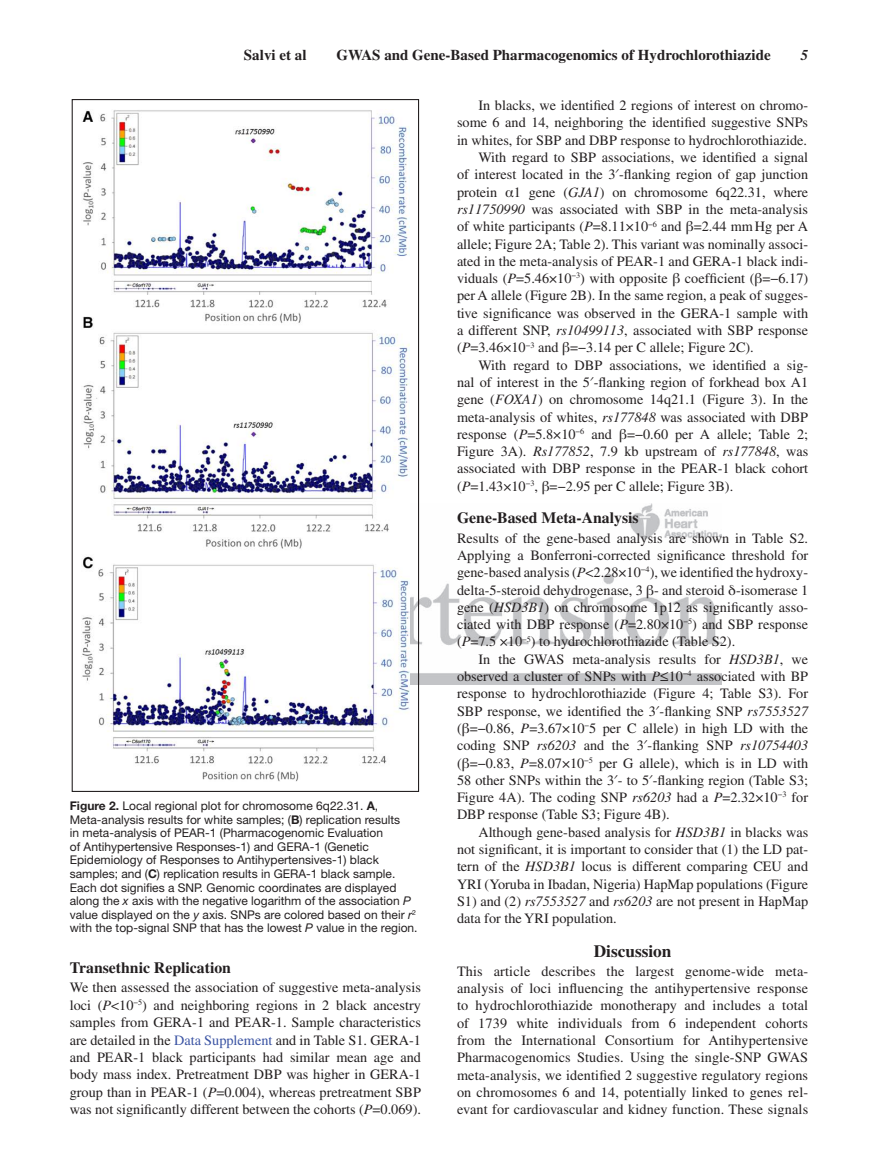
<style>
.page{position:relative;width:878px;height:1175px;background:#fff}
.page>*{position:absolute;margin:0;border:0;box-sizing:border-box;transform-origin:0 0}
.t1{font:700 17.25px "Times";color:#231f20}
.t2{font:700 15.75px "Times";color:#231f20}
.t3{font:700 15px "Times";color:#231f20}
.t4{font:italic 700 15px "Times";color:#231f20}
.t5{font:14.25px/17.2px "Times";color:#231f20;text-align:justify}
.t6{font:12px/13.5px "Helvetica Neue";color:#231f20}
.s1{font-weight:700}
.s2{font-style:italic}
.s3{color:#3a53a3}
.s4{font-family:"Gandhari Unicode"}
</style>
<div class="page">
<img style="left:419px;top:504px;width:302px;height:181px">
<svg style="left:71px;top:99px;width:348px;height:693px"></svg>
<p class="t3" style="left:244px;top:46px;width:64px">Salvi et al</p>
<p class="t3" style="left:336px;top:46px;width:435px">GWAS and Gene-Based Pharmacogenomics of Hydrochlorothiazide</p>
<p class="t4" style="left:800px;top:47px;width:9px">5</p>
<p class="t6" style="left:70px;top:799px;width:349px"><span class="s1">Figure 2.</span> Local regional plot for chromosome 6q22.31. <span class="s1">A</span>, Meta-analysis results for white samples; (<span class="s1">B</span>) replication results<br>in meta-analysis of PEAR-1 (Pharmacogenomic Evaluation<br>of Antihypertensive Responses-1) and GERA-1 (Genetic Epidemiology of Responses to Antihypertensives-1) black samples; and (<span class="s1">C</span>) replication results in GERA-1 black sample.<br>Each dot signifies a SNP. Genomic coordinates are displayed along the <span class="s2">x</span> axis with the negative logarithm of the association <span class="s2">P </span>value displayed on the <span class="s2">y</span> axis. SNPs are colored based on their <span class="s2">r</span><sup>2 </sup>with the top-signal SNP that has the lowest <span class="s2">P</span> value in the region.</p>
<p class="t2" style="left:70px;top:958px;width:163px">Transethnic Replication</p>
<p class="t5" style="left:70px;top:979px;width:353px">We then assessed the association of suggestive meta-analysis loci (<span class="s2">P</span>&lt;10<sup>−5</sup>) and neighboring regions in 2 black ancestry samples from GERA-1 and PEAR-1. Sample characteristics are detailed in the <span class="s3">Data Supplement</span> and in Table S1. GERA-1 and PEAR-1 black participants had similar mean age and body mass index. Pretreatment DBP was higher in GERA-1 group than in PEAR-1 (<span class="s2">P</span>=0.004), whereas pretreatment SBP was not significantly different between the cohorts (<span class="s2">P</span>=0.069).</p>
<p class="t5" style="left:478px;top:97px;width:331px">In blacks, we identified 2 regions of interest on chromo-</p>
<p class="t5" style="left:457px;top:114px;width:352px">some 6 and 14, neighboring the identified suggestive SNPs</p>
<p class="t5" style="left:457px;top:131px;width:351px">in whites, for SBP and DBP response to hydrochlorothiazide.</p>
<p class="t5" style="left:478px;top:149px;width:331px">With regard to SBP associations, we identified a signal</p>
<p class="t5" style="left:457px;top:166px;width:353px">of interest located in the 3<span class="s4">′</span>-flanking region of gap junction</p>
<p class="t5" style="left:457px;top:183px;width:353px">protein <span class="s4">α</span>1 gene (<span class="s2">GJA1</span>) on chromosome 6q22.31, where</p>
<p class="t5" style="left:457px;top:200px;width:352px"><span class="s2">rs11750990</span> was associated with SBP in the meta-analysis</p>
<p class="t5" style="left:457px;top:218px;width:352px">of white participants (<span class="s2">P</span>=8.11×10<sup>−6</sup> and <span class="s4">β</span>=2.44 mmHg per A</p>
<p class="t5" style="left:457px;top:235px;width:353px">allele; Figure 2A; Table 2). This variant was nominally associ-</p>
<p class="t5" style="left:457px;top:252px;width:352px">ated in the meta-analysis of PEAR-1 and GERA-1 black indi-</p>
<p class="t5" style="left:457px;top:270px;width:353px">viduals (<span class="s2">P</span>=5.46×10<sup>−3</sup>) with opposite <span class="s4">β</span> coefficient (<span class="s4">β</span>=−6.17)</p>
<p class="t5" style="left:457px;top:287px;width:353px">per A allele (Figure 2B). In the same region, a peak of sugges-</p>
<p class="t5" style="left:457px;top:304px;width:352px">tive significance was observed in the GERA-1 sample with</p>
<p class="t5" style="left:457px;top:321px;width:352px">a different SNP, <span class="s2">rs10499113</span>, associated with SBP response</p>
<p class="t5" style="left:457px;top:339px;width:298px">(<span class="s2">P</span>=3.46×10<sup>−3</sup> and <span class="s4">β</span>=−3.14 per C allele; Figure 2C).</p>
<p class="t5" style="left:478px;top:356px;width:331px">With regard to DBP associations, we identified a sig-</p>
<p class="t5" style="left:457px;top:373px;width:353px">nal of interest in the 5<span class="s4">′</span>-flanking region of forkhead box A1</p>
<p class="t5" style="left:457px;top:391px;width:353px">gene (<span class="s2">FOXA1</span>) on chromosome 14q21.1 (Figure 3). In the</p>
<p class="t5" style="left:457px;top:408px;width:353px">meta-analysis of whites, <span class="s2">rs177848</span> was associated with DBP</p>
<p class="t5" style="left:457px;top:425px;width:353px">response (<span class="s2">P</span>=5.8×10<sup>−6</sup> and <span class="s4">β</span>=−0.60 per A allele; Table 2;</p>
<p class="t5" style="left:457px;top:443px;width:353px">Figure 3A). <span class="s2">Rs177852</span>, 7.9 kb upstream of <span class="s2">rs177848</span>, was</p>
<p class="t5" style="left:457px;top:460px;width:353px">associated with DBP response in the PEAR-1 black cohort</p>
<p class="t5" style="left:457px;top:477px;width:278px">(<span class="s2">P</span>=1.43×10<sup>−3</sup>, <span class="s4">β</span>=−2.95 per C allele; Figure 3B).</p>
<p class="t2" style="left:457px;top:508px;width:183px">Gene-Based Meta-Analysis</p>
<p class="t5" style="left:457px;top:529px;width:353px">Results of the gene-based analysis are shown in Table S2.<br>Applying a Bonferroni-corrected significance threshold for gene-based analysis (<span class="s2">P</span>&lt;2.28×10<sup>−4</sup>), we identified the hydroxy&shy;delta-5-steroid dehydrogenase, 3 <span class="s4">β</span>- and steroid <span class="s4">δ</span>-isomerase 1 gene (<span class="s2">HSD3B1</span>) on chromosome 1p12 as significantly asso&shy;ciated with DBP response (<span class="s2">P</span>=2.80×10<sup>−5</sup>) and SBP response (<span class="s2">P</span>=7.5 ×10<sup>−5</sup>) to hydrochlorothiazide (Table S2).</p>
<p class="t5" style="left:457px;top:650px;width:353px;text-indent:21px">In the GWAS meta-analysis results for <span class="s2">HSD3B1</span>, we observed a cluster of SNPs with <span class="s2">P</span><span class="s4">≤</span>10<sup>−4</sup> associated with BP response to hydrochlorothiazide (Figure 4; Table S3). For SBP response, we identified the 3<span class="s4">′</span>-flanking SNP <span class="s2">rs7553527 </span>(<span class="s4">β</span>=−0.86, <span class="s2">P</span>=3.67×10<sup>−</sup>5 per C allele) in high LD with the coding SNP <span class="s2">rs6203</span> and the 3<span class="s4">′</span>-flanking SNP <span class="s2">rs10754403 </span>(<span class="s4">β</span>=−0.83, <span class="s2">P</span>=8.07×10<sup>−5</sup> per G allele), which is in LD with 58 other SNPs within the 3<span class="s4">′</span>- to 5<span class="s4">′</span>-flanking region (Table S3; Figure 4A). The coding SNP <span class="s2">rs6203</span> had a <span class="s2">P</span>=2.32×10<sup>−3</sup> for DBP response (Table S3; Figure 4B).</p>
<p class="t5" style="left:457px;top:823px;width:353px;text-indent:21px">Although gene-based analysis for <span class="s2">HSD3B1</span> in blacks was not significant, it is important to consider that (1) the LD pat&shy;tern of the <span class="s2">HSD3B1</span> locus is different comparing CEU and YRI (Yoruba in Ibadan, Nigeria) HapMap populations (Figure S1) and (2) <span class="s2">rs7553527</span> and <span class="s2">rs6203</span> are not present in HapMap data for the YRI population.</p>
<p class="t1" style="left:593px;top:940px;width:79px">Discussion</p>
<p class="t5" style="left:457px;top:962px;width:353px">This article describes the largest genome-wide meta&shy;analysis of loci influencing the antihypertensive response to hydrochlorothiazide monotherapy and includes a total of 1739 white individuals from 6 independent cohorts from the International Consortium for Antihypertensive Pharmacogenomics Studies. Using the single-SNP GWAS meta-analysis, we identified 2 suggestive regulatory regions on chromosomes 6 and 14, potentially linked to genes rel&shy;evant for cardiovascular and kidney function. These signals</p>
</div>
